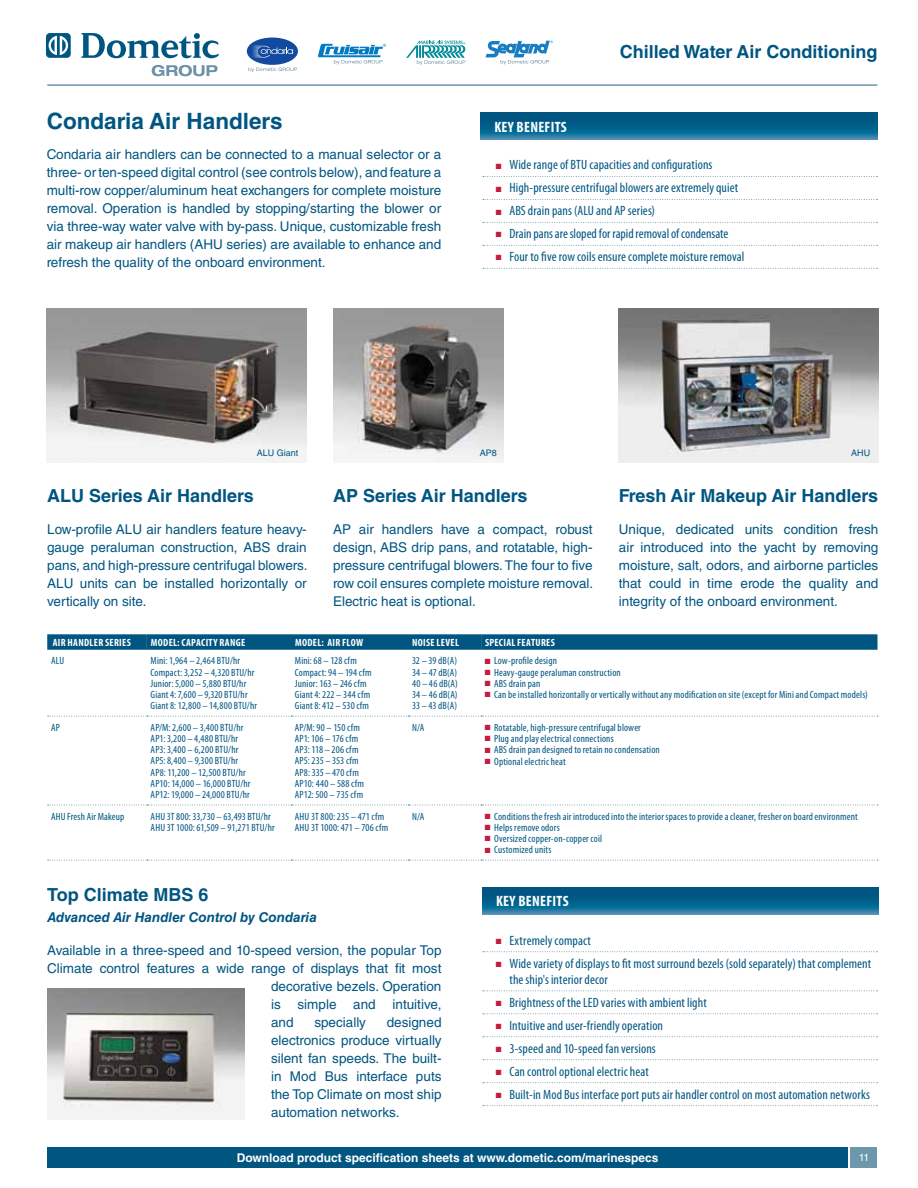
<style>
.page{position:relative;width:918px;height:1188px;background:#fff}
.page>*{position:absolute;margin:0;border:0;box-sizing:border-box;transform-origin:0 0}
.t1{font:700 22.5px "Helvetica LT Std";color:#005581}
.t2{font:700 18px "Helvetica LT Std";color:#005581}
.t3{font:700 condensed 15px "Myriad Pro";letter-spacing:.02em;color:#fff}
.t4{font:13.5px/18px "Helvetica LT Std";color:#005581;text-align:justify}
.t5{font:condensed 13.5px/16.2px "Myriad Pro";letter-spacing:.005em;color:#005581}
.t6{font:italic 700 13.5px "Helvetica LT Std";color:#005581}
.t7{font:700 12px "Helvetica LT Std";color:#fff}
.t8{font:condensed 10.5px/11.2px "Myriad Pro";letter-spacing:.015em;color:#005581}
.t9{font:700 condensed 10.5px "Myriad Pro";letter-spacing:.03em;color:#fff}
.t10{font:10.5px "Helvetica LT Std";color:#fff}
.t11{font:9px "Helvetica LT Std";color:#005581}
.s1{color:#c61a3f}
</style>
<div class="page">
<svg style="left:483px;top:176px;width:395px;height:1px"></svg>
<svg style="left:483px;top:199px;width:395px;height:1px"></svg>
<svg style="left:483px;top:222px;width:395px;height:1px"></svg>
<svg style="left:483px;top:245px;width:395px;height:1px"></svg>
<svg style="left:483px;top:268px;width:395px;height:1px"></svg>
<svg style="left:483px;top:951px;width:395px;height:1px"></svg>
<svg style="left:483px;top:991px;width:395px;height:1px"></svg>
<svg style="left:483px;top:1013px;width:395px;height:1px"></svg>
<svg style="left:483px;top:1036px;width:395px;height:1px"></svg>
<svg style="left:483px;top:1059px;width:395px;height:1px"></svg>
<svg style="left:483px;top:1082px;width:395px;height:1px"></svg>
<svg style="left:483px;top:1105px;width:395px;height:1px"></svg>
<svg style="left:481px;top:113px;width:397px;height:27px;background:#0d6590"></svg>
<svg style="left:482px;top:887px;width:396px;height:27px;background:#0b648f"></svg>
<svg style="left:47px;top:634px;width:831px;height:16px;background:#095b85"></svg>
<svg style="left:48px;top:716px;width:830px;height:1px"></svg>
<svg style="left:48px;top:805px;width:830px;height:1px"></svg>
<svg style="left:48px;top:860px;width:830px;height:1px"></svg>
<img style="left:333px;top:308px;width:171px;height:154px">
<img style="left:47px;top:308px;width:259px;height:154px">
<img style="left:619px;top:308px;width:259px;height:154px">
<img style="left:47px;top:988px;width:197px;height:131px">
<hr style="left:47px;top:84px;width:831px;height:2px;background:#6d98ac">
<svg style="left:81px;top:33px;width:138px;height:25px"></svg>
<svg style="left:46px;top:33px;width:25px;height:25px"></svg>
<svg style="left:152px;top:65px;width:66px;height:11px"></svg>
<div style="left:47px;top:1148px;width:801px;height:20px;background:#005581"></div>
<div style="left:850px;top:1148px;width:28px;height:20px;background:#6d98ac"></div>
<svg style="left:248px;top:67px;width:49px;height:5px"></svg>
<div style="left:247px;top:38px;width:51px;height:27px;background:#114a9f;border-radius:50%"></div>
<svg style="left:252px;top:46px;width:41px;height:12px"></svg>
<svg style="left:318px;top:44px;width:68px;height:20px"></svg>
<svg style="left:406px;top:41px;width:59px;height:24px"></svg>
<svg style="left:486px;top:41px;width:67px;height:23px"></svg>
<h2 class="t2" style="left:620px;top:41px;width:259px">Chilled Water Air Conditioning</h2>
<h1 class="t1" style="left:47px;top:107px;width:237px">Condaria Air Handlers</h1>
<p class="t4" style="left:47px;top:145px;width:396px">Condaria air handlers can be connected to a manual selector or a three- or ten-speed digital control (see controls below), and feature a multi-row copper/aluminum heat exchangers for complete moisture removal. Operation is handled by stopping/starting the blower or via three-way water valve with by-pass. Unique, customizable fresh air makeup air handlers (AHU series) are available to enhance and refresh the quality of the onboard environment.</p>
<p class="t5" style="left:496px;top:157px;width:218px"><span class="s1">■</span> Wide range of BTU capacities and configurations</p>
<p class="t3" style="left:494px;top:117px;width:74px">KEY BENEFITS</p>
<p class="t5" style="left:496px;top:180px;width:244px"><span class="s1">■</span> High-pressure centrifugal blowers are extremely quiet</p>
<p class="t5" style="left:496px;top:203px;width:161px"><span class="s1">■</span> ABS drain pans (ALU and AP series)</p>
<p class="t5" style="left:496px;top:226px;width:234px"><span class="s1">■</span> Drain pans are sloped for rapid removal of condensate</p>
<p class="t5" style="left:496px;top:248px;width:250px"><span class="s1">■</span> Four to five row coils ensure complete moisture removal</p>
<p class="t11" style="left:257px;top:447px;width:43px">ALU Giant</p>
<p class="t11" style="left:851px;top:447px;width:20px">AHU</p>
<p class="t11" style="left:480px;top:447px;width:19px">AP8</p>
<h2 class="t2" style="left:47px;top:485px;width:208px">ALU Series Air Handlers</h2>
<p class="t4" style="left:47px;top:520px;width:262px">Low-profile ALU air handlers feature heavy&shy;gauge peraluman construction, ABS drain pans, and high-pressure centrifugal blowers.<br>ALU units can be installed horizontally or vertically on site.</p>
<h2 class="t2" style="left:333px;top:485px;width:196px">AP Series Air Handlers</h2>
<p class="t4" style="left:333px;top:520px;width:262px">AP air handlers have a compact, robust design, ABS drip pans, and rotatable, high&shy;pressure centrifugal blowers. The four to five row coil ensures complete moisture removal.<br>Electric heat is optional.</p>
<h2 class="t2" style="left:619px;top:485px;width:261px">Fresh Air Makeup Air Handlers</h2>
<p class="t4" style="left:619px;top:520px;width:261px">Unique, dedicated units condition fresh air introduced into the yacht by removing moisture, salt, odors, and airborne particles that could in time erode the quality and integrity of the onboard environment.</p>
<p class="t9" style="left:53px;top:636px;width:72px">AIRHANDLERSERIES</p>
<p class="t9" style="left:151px;top:636px;width:95px">MODEL: CAPACITY RANGE</p>
<p class="t9" style="left:295px;top:636px;width:70px">MODEL: AIR FLOW</p>
<p class="t9" style="left:412px;top:636px;width:48px">NOISE LEVEL</p>
<p class="t9" style="left:485px;top:636px;width:67px">SPECIAL FEATURES</p>
<p class="t8" style="left:51px;top:655px;width:15px">ALU</p>
<p class="t8" style="left:151px;top:655px;width:108px">Mini: 1,964 – 2,464 BTU/hr<br>Compact: 3,252 – 4,320 BTU/hr<br>Junior: 5,000 – 5,880 BTU/hr<br>Giant 4: 7,600 – 9,320 BTU/hr<br>Giant 8: 12,800 – 14,800 BTU/hr</p>
<p class="t8" style="left:295px;top:655px;width:78px">Mini: 68 – 128 cfm<br>Compact: 94 – 194 cfm<br>Junior: 163 – 246 cfm<br>Giant 4: 222 – 344 cfm<br>Giant 8: 412 – 530 cfm</p>
<p class="t8" style="left:412px;top:655px;width:47px;text-align:justify">32 – 39 dB(A)<br>34 – 47 dB(A)<br>40 – 46 dB(A)<br>34 – 46 dB(A)<br>33 – 43 dB(A)</p>
<p class="t8" style="left:485px;top:655px;width:74px"><span class="s1">■</span> Low-profile design</p>
<p class="t8" style="left:485px;top:666px;width:137px"><span class="s1">■</span> Heavy-gauge peraluman construction</p>
<p class="t8" style="left:485px;top:678px;width:57px"><span class="s1">■</span> ABS drain pan</p>
<p class="t8" style="left:485px;top:689px;width:384px"><span class="s1">■</span> Can be installed horizontally or vertically without any modification on site (except for Mini and Compact models)</p>
<p class="t8" style="left:51px;top:722px;width:10px">AP</p>
<p class="t8" style="left:151px;top:722px;width:101px">AP/M: 2,600 – 3,400 BTU/hr<br>AP1: 3,200 – 4,480 BTU/hr<br>AP3: 3,400 – 6,200 BTU/hr<br>AP5: 8,400 – 9,300 BTU/hr<br>AP8: 11,200 – 12,500 BTU/hr<br>AP10: 14,000 – 16,000 BTU/hr<br>AP12: 19,000 – 24,000 BTU/hr</p>
<p class="t8" style="left:295px;top:722px;width:71px">AP/M: 90 – 150 cfm<br>AP1: 106 – 176 cfm<br>AP3: 118 – 206 cfm<br>AP5: 235 – 353 cfm<br>AP8: 335 – 470 cfm<br>AP10: 440 – 588 cfm<br>AP12: 500 – 735 cfm</p>
<p class="t8" style="left:412px;top:721px;width:14px">N/A</p>
<p class="t8" style="left:485px;top:722px;width:157px"><span class="s1">■</span> Rotatable, high-pressure centrifugal blower</p>
<p class="t8" style="left:485px;top:733px;width:130px"><span class="s1">■</span> Plug and play electrical connections</p>
<p class="t8" style="left:485px;top:744px;width:176px"><span class="s1">■</span> ABS drain pan designed to retain no condensation</p>
<p class="t8" style="left:485px;top:755px;width:82px"><span class="s1">■</span> Optional electric heat</p>
<p class="t8" style="left:51px;top:810px;width:75px">AHU Fresh Air Makeup</p>
<p class="t8" style="left:151px;top:810px;width:126px">AHU 3T 800: 33,730 – 63,493 BTU/hr<br>AHU 3T 1000: 61,509 – 91,271 BTU/hr</p>
<p class="t8" style="left:295px;top:810px;width:95px">AHU 3T 800: 235 – 471 cfm<br>AHU 3T 1000: 471 – 706 cfm</p>
<p class="t8" style="left:412px;top:810px;width:14px">N/A</p>
<p class="t8" style="left:485px;top:810px;width:375px"><span class="s1">■</span> Conditions the fresh air introduced into the interior spaces to provide a cleaner, fresher on board environment</p>
<p class="t8" style="left:485px;top:822px;width:76px"><span class="s1">■</span> Helps remove odors</p>
<p class="t8" style="left:485px;top:833px;width:119px"><span class="s1">■</span> Oversized copper-on-copper coil</p>
<p class="t8" style="left:485px;top:844px;width:68px"><span class="s1">■</span> Customized units</p>
<h2 class="t2" style="left:47px;top:883px;width:163px">Top Climate MBS 6</h2>
<p class="t6" style="left:47px;top:909px;width:271px">Advanced Air Handler Control by Condaria</p>
<p class="t4" style="left:47px;top:941px;width:396px">Available in a three-speed and 10-speed version, the popular Top</p>
<p class="t4" style="left:47px;top:959px;width:396px">Climate control features a wide range of displays that fit most</p>
<p class="t4" style="left:271px;top:977px;width:172px">decorative bezels. Operation</p>
<p class="t4" style="left:271px;top:995px;width:172px">is simple and intuitive,</p>
<p class="t4" style="left:271px;top:1013px;width:24px">and</p>
<p class="t4" style="left:314px;top:1013px;width:53px">specially</p>
<p class="t4" style="left:271px;top:1013px;width:172px;text-indent:116px">designed electronics produce virtually silent fan speeds. The built&shy;in Mod Bus interface puts the Top Climate on most ship automation networks.</p>
<p class="t3" style="left:496px;top:892px;width:74px">KEY BENEFITS</p>
<p class="t5" style="left:496px;top:932px;width:97px"><span class="s1">■</span> Extremely compact</p>
<p class="t5" style="left:509px;top:955px;width:363px;text-indent:-13px"><span class="s1">■</span> Wide variety of displays to fit most surround bezels (sold separately) that complement the ship's interior decor</p>
<p class="t5" style="left:496px;top:994px;width:212px"><span class="s1">■</span> Brightness of the LED varies with ambient light</p>
<p class="t5" style="left:496px;top:1017px;width:169px"><span class="s1">■</span> Intuitive and user-friendly operation</p>
<p class="t5" style="left:496px;top:1040px;width:161px"><span class="s1">■</span> 3-speed and 10-speed fan versions</p>
<p class="t5" style="left:496px;top:1063px;width:154px"><span class="s1">■</span> Can control optional electric heat</p>
<p class="t5" style="left:496px;top:1086px;width:376px"><span class="s1">■</span> Built-in Mod Bus interface port puts air handler control on most automation networks</p>
<p class="t7" style="left:237px;top:1150px;width:423px">Download product specification sheets at www.dometic.com/marinespecs</p>
<p class="t10" style="left:859px;top:1152px;width:12px">11</p>
</div>
